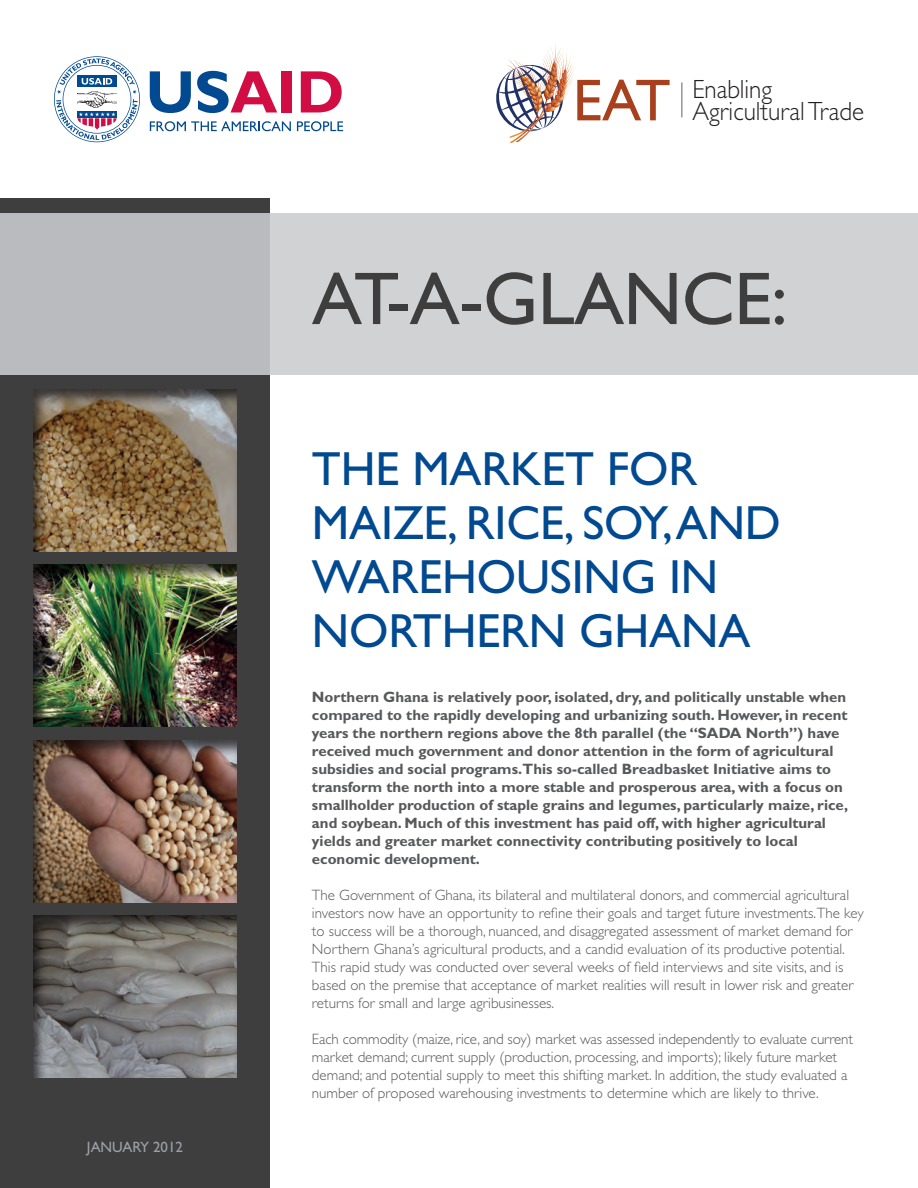
<style>
.page{position:relative;width:918px;height:1188px;background:#fff}
.page>*{position:absolute;margin:0;border:0;box-sizing:border-box;transform-origin:0 0}
.t1{font:75px "Gill Sans Std";letter-spacing:-.005em;color:#3e3e3f}
.t2{font:59.4px "Gill Sans Std";color:#a9401d}
.t3{font:48px/54px "Gill Sans Std";letter-spacing:-.005em;color:#014990}
.t4{font:300 26.4px/22px "Gill Sans Std";color:#231f20;scale:.94 1}
.t5{font:300 15px/18px "Gill Sans Std";color:#57585a}
.t6{font:700 15px/18px "Gill Sans Std";color:#57585a}
.t7{font:15px "Gill Sans Std";letter-spacing:-.005em;color:#9d9fa2}
</style>
<div class="page">
<div style="left:270px;top:213px;width:648px;height:162px;background:#d1d2d4"></div>
<div style="left:0;top:198px;width:270px;height:990px;background:#3e3e3f"></div>
<div style="left:0;top:213px;width:270px;height:162px;background:#babbbf"></div>
<svg style="left:150px;top:71px;width:41px;height:42px"></svg>
<svg style="left:197px;top:71px;width:80px;height:42px"></svg>
<div style="left:282px;top:71px;width:10px;height:41px;background:#d20d44"></div>
<svg style="left:301px;top:71px;width:41px;height:41px"></svg>
<svg style="left:150px;top:121px;width:141px;height:10px"></svg>
<svg style="left:297px;top:121px;width:46px;height:10px"></svg>
<svg style="left:54px;top:56px;width:86px;height:86px"></svg>
<img style="left:496px;top:44px;width:78px;height:99px">
<hr style="left:682px;top:82px;width:1px;height:35px;background:#6c6d70">
<div style="left:32px;top:389px;width:206px;height:164px;background:#231f20;opacity:.75"></div>
<div style="left:32px;top:916px;width:206px;height:163px;background:#231f20;opacity:.75"></div>
<div style="left:32px;top:565px;width:206px;height:163px;background:#231f20;opacity:.75"></div>
<div style="left:32px;top:740px;width:206px;height:164px;background:#231f20;opacity:.75"></div>
<p class="t7" style="left:87px;top:1138px;width:98px">JANUARY 2012</p>
<h2 class="t2" style="left:573px;top:66px;width:99px">EAT</h2>
<h3 class="t4" style="left:692px;top:78px;width:184px">Enabling<br>Agricultural Trade</h3>
<h1 class="t1" style="left:312px;top:256px;width:477px">AT-A-G LANCE:</h1>
<h3 class="t3" style="left:312px;top:442px;width:459px">THE MARKET FOR<br>MAIZE, RI CE, SOY, AND<br>WAREHOUSING IN<br>NORTHERN GHANA</h3>
<p class="t6" style="left:312px;top:688px;width:538px">Northern Ghana is relatively poor, isolated, dry, and politically unstable when compared to the rapidly developing and urbanizing south. However, in recent years the northern regions above the 8th parallel (the “SADA North”) have received much government and donor attention in the form of agricultural subsidies and social programs.This so-called Breadbasket Initiative aims to transform the north into a more stable and prosperous area, with a focus on smallholder production of staple grains and legumes, particularly maize, rice, and soybean. Much of this investment has paid off, with higher agricultural yields and greater market connectivity contributing positively to local economic development.</p>
<p class="t5" style="left:312px;top:886px;width:553px">The Government of Ghana, its bilateral and multilateral donors, and commercial agricultural investors now have an opportunity to refine their goals and target future investments.The key to success will be a thorough, nuanced, and disaggregated assessment of market demand for Northern Ghana’s agricultural products, and a candid evaluation of its productive potential.<br>This rapid study was conducted over several weeks of field interviews and site visits, and is based on the premise that acceptance of market realities will result in lower risk and greater returns for small and large agribusinesses.</p>
<p class="t5" style="left:312px;top:1030px;width:543px">Each commodity (maize, rice, and soy) market was assessed independently to evaluate current market demand; current supply (production, processing, and imports); likely future market demand; and potential supply to meet this shifting market. In addition, the study evaluated a number of proposed warehousing investments to determine which are likely to thrive.</p>
</div>
